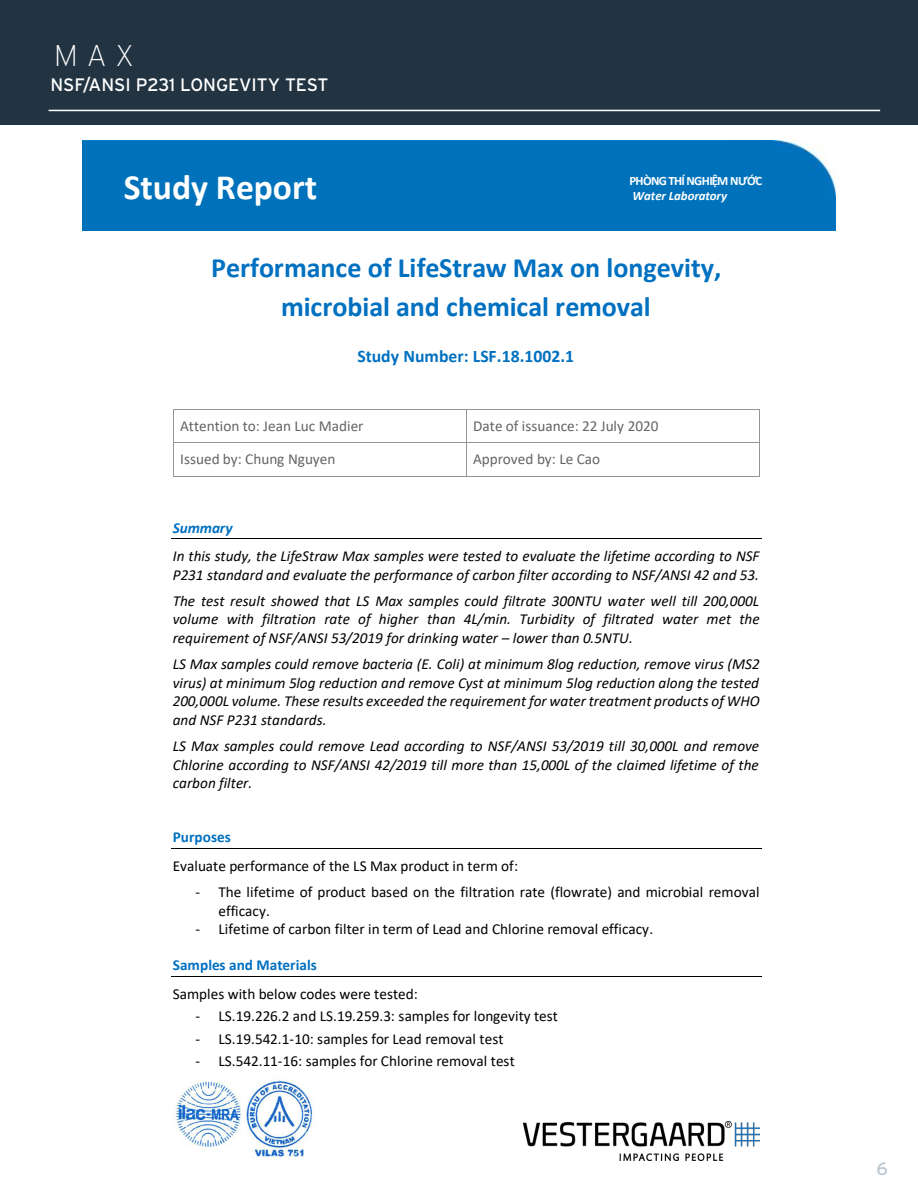
<style>
.page{position:relative;width:918px;height:1188px;background:#fff}
.page>*{position:absolute;margin:0;border:0;box-sizing:border-box;transform-origin:0 0}
.t1{font:700 35.7px "Calibri";color:#fff}
.t2{font:200 30px "Interstate";color:#fff}
.t3{font:700 28.05px/39.3px "Calibri";color:#0070c0;text-align:center}
.t4{font:18px "Interstate";color:#fff}
.t5{font:18px "Interstate";color:#b9c8d2}
.t6{font:700 17.7px "Calibri";color:#0070c0}
.t7{font:italic 15.3px/18.6px "Calibri";letter-spacing:.005em;color:#000;text-align:justify}
.t8{font:15.3px/18.6px "Calibri";color:#000}
.t9{font:15.3px "Calibri";color:#636467}
.t10{font:700 15.3px "Calibri";letter-spacing:.005em;color:#0070c0}
.t11{font:italic 700 15.3px "Calibri";letter-spacing:-.005em;color:#0070c0}
.t12{font:700 12.75px "Calibri";letter-spacing:-.055em;color:#fff}
.t13{font:italic 700 12.75px "Calibri";letter-spacing:-.005em;color:#fff}
</style>
<div class="page">
<div style="left:0;top:0;width:918px;height:125px;background:#223342"></div>
<hr style="left:49px;top:110px;width:831px;height:1px;background:#fff">
<img style="left:175px;top:1077px;width:138px;height:80px">
<img style="left:523px;top:1122px;width:237px;height:39px">
<div style="left:83px;top:140px;width:752px;height:90px;background:#0072bb"></div>
<hr style="left:173px;top:409px;width:293px;height:1px;background:#939597">
<hr style="left:467px;top:409px;width:292px;height:1px;background:#939597">
<hr style="left:173px;top:410px;width:1px;height:32px;background:#939597">
<hr style="left:466px;top:410px;width:1px;height:32px;background:#939597">
<hr style="left:759px;top:410px;width:1px;height:32px;background:#939597">
<hr style="left:173px;top:442px;width:293px;height:1px;background:#939597">
<hr style="left:467px;top:442px;width:292px;height:1px;background:#939597">
<hr style="left:173px;top:442px;width:1px;height:34px;background:#939597">
<hr style="left:173px;top:476px;width:293px;height:1px;background:#939597">
<hr style="left:466px;top:442px;width:1px;height:34px;background:#939597">
<hr style="left:467px;top:476px;width:292px;height:1px;background:#939597">
<hr style="left:759px;top:442px;width:1px;height:34px;background:#939597">
<hr style="left:171px;top:538px;width:591px;height:1px;background:#000">
<hr style="left:171px;top:848px;width:591px;height:1px;background:#000">
<hr style="left:171px;top:976px;width:591px;height:1px;background:#000">
<h2 class="t2" style="left:54px;top:40px;width:82px">MAX</h2>
<p class="t4" style="left:50px;top:75px;width:280px">NSF/ANSI P231 LONGEVITY TEST</p>
<h1 class="t1" style="left:124px;top:162px;width:195px">Study Report</h1>
<p class="t12" style="left:630px;top:172px;width:134px">PHÒNG THÍ NGHIỆM NƯỚC</p>
<p class="t13" style="left:633px;top:187px;width:96px">Water Laboratory</p>
<h3 class="t3" style="left:211px;top:248px;width:512px">Performance of LifeStraw Max on longevity, microbial and chemical removal</h3>
<p class="t6" style="left:358px;top:343px;width:218px">Study Number: LSF.18.1002.1</p>
<p class="t9" style="left:180px;top:415px;width:185px">Attention to: Jean Luc Madier</p>
<p class="t9" style="left:473px;top:415px;width:187px">Date of issuance: 22 July 2020</p>
<p class="t9" style="left:180px;top:449px;width:157px">Issued by: Chung Nguyen</p>
<p class="t9" style="left:473px;top:449px;width:129px">Approved by: Le Cao</p>
<p class="t11" style="left:173px;top:517px;width:61px">Summary</p>
<p class="t7" style="left:173px;top:546px;width:588px">In this study, the LifeStraw Max samples were tested to evaluate the lifetime according to NSF<br>P231 standard and evaluate the performance of carbon filter according to NSF/ANSI 42 and 53.</p>
<p class="t7" style="left:173px;top:591px;width:589px">The test result showed that LS Max samples could filtrate 300NTU water well till 200,000L volume with filtration rate of higher than 4L/min. Turbidity of filtrated water met the requirement of NSF/ANSI 53/2019 for drinking water – lower than 0.5NTU.</p>
<p class="t7" style="left:173px;top:654px;width:589px">LS Max samples could remove bacteria (E. Coli) at minimum 8log reduction, remove virus (MS2 virus) at minimum 5log reduction and remove Cyst at minimum 5log reduction along the tested 200,000L volume. These results exceeded the requirement for water treatment products of WHO and NSF P231 standards.</p>
<p class="t7" style="left:173px;top:736px;width:588px">LS Max samples could remove Lead according to NSF/ANSI 53/2019 till 30,000L and remove Chlorine according to NSF/ANSI 42/2019 till more than 15,000L of the claimed lifetime of the carbon filter.</p>
<p class="t10" style="left:173px;top:827px;width:60px">Purposes</p>
<p class="t8" style="left:173px;top:856px;width:347px">Evaluate performance of the LS Max product in term of:</p>
<p class="t8" style="left:219px;top:882px;width:542px;text-indent:-23px">- The lifetime of product based on the filtration rate (flowrate) and microbial removal efficacy.</p>
<p class="t8" style="left:196px;top:919px;width:459px">- Lifetime of carbon filter in term of Lead and Chlorine removal efficacy.</p>
<p class="t10" style="left:173px;top:955px;width:146px">Samples and Materials</p>
<p class="t8" style="left:173px;top:984px;width:247px">Samples with below codes were tested:</p>
<p class="t8" style="left:196px;top:1007px;width:364px">- LS.19.226.2 and LS.19.259.3: samples for longevity test</p>
<p class="t8" style="left:196px;top:1029px;width:309px">- LS.19.542.1-10: samples for Lead removal test</p>
<p class="t8" style="left:196px;top:1051px;width:321px">- LS.542.11-16: samples for Chlorine removal test</p>
<p class="t5" style="left:877px;top:1159px;width:13px">6</p>
</div>
